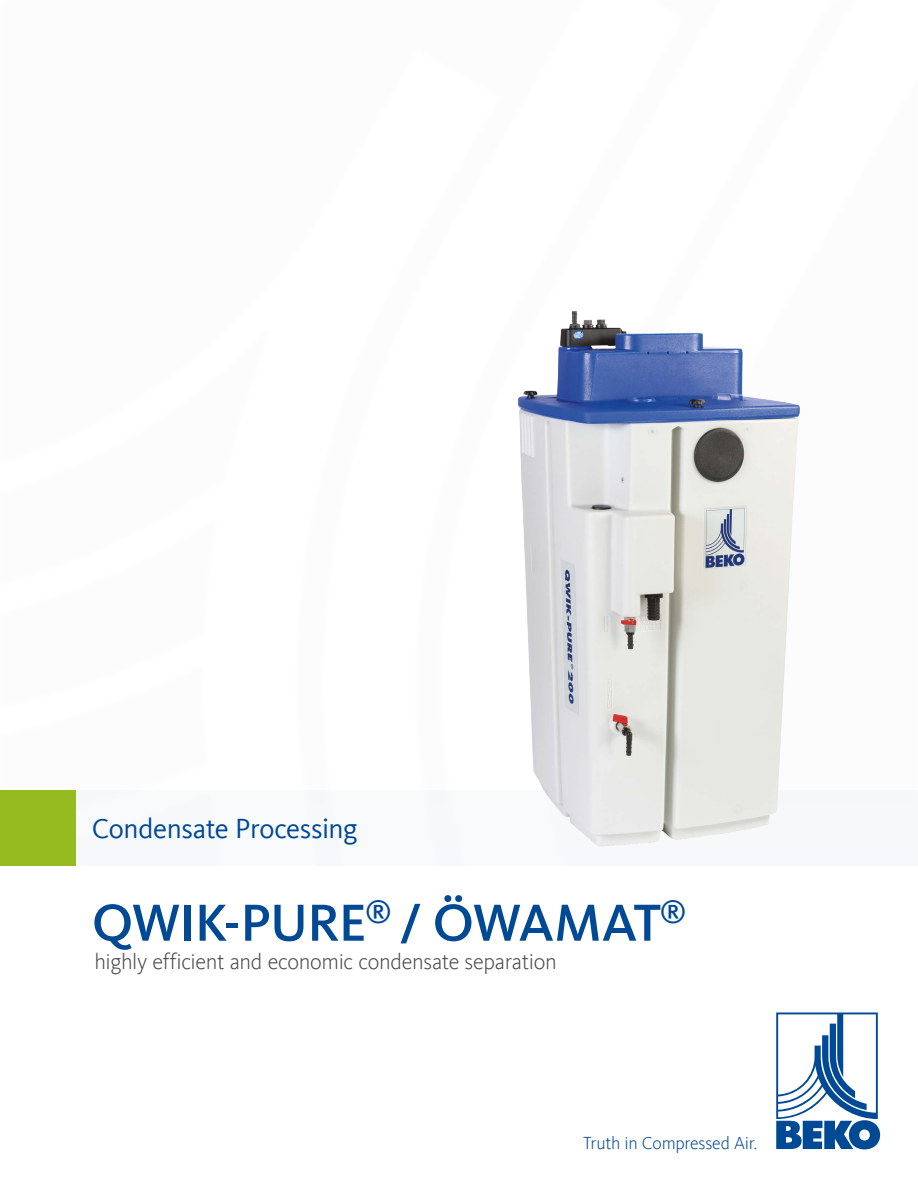
<style>
.page{position:relative;width:918px;height:1188px;background:#fff}
.page>*{position:absolute;margin:0;border:0;box-sizing:border-box;transform-origin:0 0}
.t1{font:500 54px "Kievit Offc Pro";letter-spacing:-.02em;color:#004994}
.t2{font:28.5px "Kievit Offc Pro";letter-spacing:-.015em;color:#004994}
.t3{font:300 22.5px "Kievit Offc Pro";letter-spacing:-.015em;color:#4a4a49}
.t4{font:300 18px "Kievit Offc Pro";letter-spacing:-.015em;color:#004994}
</style>
<div class="page">
<div style="left:76px;top:790px;width:842px;height:75px;background:#f6f8fb"></div>
<div style="left:0;top:790px;width:76px;height:75px;background:#95bb20"></div>
<img style="left:518px;top:311px;width:282px;height:536px">
<svg style="left:776px;top:1012px;width:104px;height:137px"></svg>
<p class="t2" style="left:92px;top:812px;width:267px">Condensate Processing</p>
<h1 class="t1" style="left:92px;top:890px;width:596px">QWIK-PURE<sup>®</sup> / ÖWAMAT<sup>®</sup></h1>
<p class="t3" style="left:94px;top:948px;width:464px">highly efficient and economic condensate separation</p>
<p class="t4" style="left:583px;top:1132px;width:175px">Truth in Compressed Air.</p>
</div>
